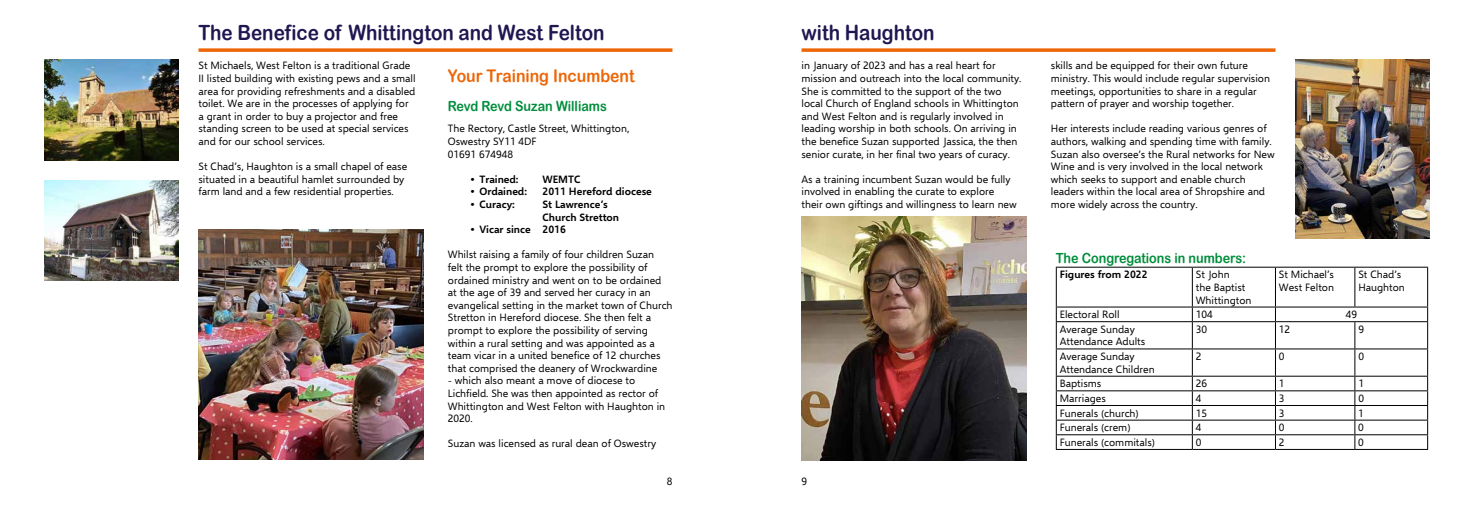
<style>
.page{position:relative;width:1474px;height:521px;background:#fff}
.page>*{position:absolute;margin:0;border:0;box-sizing:border-box;transform-origin:0 0}
.t1{font:21px "Arial Rounded MT Bold";color:#211651;scale:.9 1}
.t2{font:17.5px "Arial Rounded MT Bold";color:#ec6608;scale:.9 1}
.t3{font:14px "Arial Rounded MT Bold";color:#008d3c;scale:.9 1}
.t4{font:10.5px/12.6px "Selawik";color:#000}
.t5{font:600 10.5px/12.6px "Selawik";color:#000}
.s1{font-family:"Arial";font-weight:700}
</style>
<div class="page">
<svg style="left:198px;top:48px;width:474px;height:4px;background:#ee7826"></svg>
<svg style="left:801px;top:48px;width:474px;height:4px;background:#ee7826"></svg>
<hr style="left:1055px;top:267px;width:137px;height:1px;background:#000">
<hr style="left:1055px;top:268px;width:1px;height:39px;background:#000">
<hr style="left:1192px;top:267px;width:83px;height:1px;background:#000">
<hr style="left:1191px;top:268px;width:1px;height:39px;background:#000">
<hr style="left:1275px;top:267px;width:79px;height:1px;background:#000">
<hr style="left:1274px;top:268px;width:1px;height:39px;background:#000">
<hr style="left:1354px;top:267px;width:73px;height:1px;background:#000">
<hr style="left:1354px;top:268px;width:1px;height:39px;background:#000">
<hr style="left:1427px;top:268px;width:1px;height:39px;background:#000">
<hr style="left:1055px;top:307px;width:137px;height:1px;background:#000">
<hr style="left:1192px;top:307px;width:83px;height:1px;background:#000">
<hr style="left:1275px;top:307px;width:79px;height:1px;background:#000">
<hr style="left:1354px;top:307px;width:73px;height:1px;background:#000">
<hr style="left:1055px;top:321px;width:137px;height:1px;background:#000">
<hr style="left:1192px;top:321px;width:83px;height:1px;background:#000">
<hr style="left:1275px;top:321px;width:79px;height:1px;background:#000">
<hr style="left:1354px;top:321px;width:73px;height:1px;background:#000">
<hr style="left:1055px;top:348px;width:137px;height:1px;background:#000">
<hr style="left:1192px;top:348px;width:83px;height:1px;background:#000">
<hr style="left:1275px;top:348px;width:79px;height:1px;background:#000">
<hr style="left:1354px;top:348px;width:73px;height:1px;background:#000">
<hr style="left:1055px;top:376px;width:137px;height:1px;background:#000">
<hr style="left:1192px;top:376px;width:83px;height:1px;background:#000">
<hr style="left:1275px;top:376px;width:79px;height:1px;background:#000">
<hr style="left:1354px;top:376px;width:73px;height:1px;background:#000">
<hr style="left:1055px;top:390px;width:137px;height:1px;background:#000">
<hr style="left:1192px;top:390px;width:83px;height:1px;background:#000">
<hr style="left:1275px;top:390px;width:79px;height:1px;background:#000">
<hr style="left:1354px;top:390px;width:73px;height:1px;background:#000">
<hr style="left:1055px;top:405px;width:137px;height:1px;background:#000">
<hr style="left:1192px;top:405px;width:83px;height:1px;background:#000">
<hr style="left:1275px;top:405px;width:79px;height:1px;background:#000">
<hr style="left:1354px;top:405px;width:73px;height:1px;background:#000">
<hr style="left:1055px;top:420px;width:137px;height:1px;background:#000">
<hr style="left:1192px;top:420px;width:83px;height:1px;background:#000">
<hr style="left:1275px;top:420px;width:79px;height:1px;background:#000">
<hr style="left:1354px;top:420px;width:73px;height:1px;background:#000">
<hr style="left:1055px;top:434px;width:137px;height:1px;background:#000">
<svg style="left:1055px;top:307px;width:1px;height:142px"></svg>
<hr style="left:1192px;top:434px;width:83px;height:1px;background:#000">
<svg style="left:1191px;top:307px;width:1px;height:142px"></svg>
<hr style="left:1275px;top:434px;width:79px;height:1px;background:#000">
<svg style="left:1274px;top:307px;width:1px;height:142px"></svg>
<hr style="left:1354px;top:434px;width:73px;height:1px;background:#000">
<svg style="left:1354px;top:322px;width:1px;height:127px"></svg>
<svg style="left:1427px;top:307px;width:1px;height:142px"></svg>
<hr style="left:1055px;top:449px;width:137px;height:1px;background:#000">
<hr style="left:1192px;top:449px;width:83px;height:1px;background:#000">
<hr style="left:1275px;top:449px;width:79px;height:1px;background:#000">
<hr style="left:1354px;top:449px;width:73px;height:1px;background:#000">
<img style="left:801px;top:216px;width:225px;height:245px">
<img style="left:198px;top:229px;width:225px;height:231px">
<img style="left:1295px;top:60px;width:134px;height:178px">
<img style="left:45px;top:180px;width:134px;height:101px">
<img style="left:45px;top:60px;width:134px;height:101px">
<h1 class="t1" style="left:198px;top:20px;width:452px">The Benefice of Whittington and West Felton</h1>
<h1 class="t1" style="left:801px;top:20px;width:149px">with Haughton</h1>
<p class="t4" style="left:198px;top:60px;width:219px">St Michaels, West Felton is a traditional Grade II listed building with existing pews and a small area for providing refreshments and a disabled toilet. We are in the processes of applying for a grant in order to buy a projector and free standing screen to be used at special services and for our school services.</p>
<p class="t4" style="left:198px;top:160px;width:210px">St Chad’s, Haughton is a small chapel of ease situated in a beautiful hamlet surrounded by farm land and a few residential properties.</p>
<h2 class="t2" style="left:448px;top:65px;width:209px">Your Training Incumbent</h2>
<h3 class="t3" style="left:448px;top:98px;width:178px">Revd Revd Suzan Williams</h3>
<p class="t4" style="left:448px;top:123px;width:183px">The Rectory, Castle Street, Whittington,<br>Oswestry SY11 4DF<br>01691 674948</p>
<p class="t5" style="left:470px;top:173px;width:49px"><span class="s1">•</span> Trained:</p>
<p class="t5" style="left:542px;top:173px;width:40px">WEMTC</p>
<p class="t5" style="left:470px;top:186px;width:58px"><span class="s1">•</span> Ordained:</p>
<p class="t5" style="left:542px;top:186px;width:111px">2011 Hereford diocese</p>
<p class="t5" style="left:470px;top:198px;width:46px"><span class="s1">•</span> Curacy:</p>
<p class="t5" style="left:542px;top:198px;width:78px">St Lawrence’s<br>Church Stretton</p>
<p class="t5" style="left:470px;top:223px;width:97px"><span class="s1">•</span> Vicar since 2016</p>
<p class="t4" style="left:448px;top:249px;width:226px">Whilst raising a family of four children Suzan<br>felt the prompt to explore the possibility of ordained ministry and went on to be ordained at the age of 39 and served her curacy in an evangelical setting in the market town of Church Stretton in Hereford diocese. She then felt a prompt to explore the possibility of serving within a rural setting and was appointed as a team vicar in a united benefice of 12 churches that comprised the deanery of Wrockwardine</p>
<p class="t4" style="left:448px;top:375px;width:219px">- which also meant a move of diocese to Lichfield. She was then appointed as rector of Whittington and West Felton with Haughton in 2020.</p>
<p class="t4" style="left:448px;top:438px;width:210px">Suzan was licensed as rural dean of Oswestry</p>
<p class="t4" style="left:801px;top:60px;width:221px">in January of 2023 and has a real heart for mission and outreach into the local community.<br>She is committed to the support of the two local Church of England schools in Whittington and West Felton and is regularly involved in leading worship in both schools. On arriving in the benefice Suzan supported Jassica, the then senior curate, in her final two years of curacy.</p>
<p class="t4" style="left:801px;top:173px;width:217px">As a training incumbent Suzan would be fully involved in enabling the curate to explore their own giftings and willingness to learn new</p>
<p class="t4" style="left:667px;top:475px;width:7px">8</p>
<p class="t4" style="left:801px;top:475px;width:7px">9</p>
<p class="t4" style="left:1050px;top:60px;width:221px">skills and be equipped for their own future ministry. This would include regular supervision meetings, opportunities to share in a regular pattern of prayer and worship together.</p>
<p class="t4" style="left:1050px;top:123px;width:225px">Her interests include reading various genres of authors, walking and spending time with family.<br>Suzan also oversee’s the Rural networks for New Wine and is very involved in the local network which seeks to support and enable church leaders within the local area of Shropshire and more widely across the country.</p>
<h3 class="t3" style="left:1055px;top:250px;width:213px">The Congregations in numbers:</h3>
<p class="t5" style="left:1059px;top:269px;width:89px">Figures from 2022</p>
<p class="t4" style="left:1195px;top:268px;width:57px">St John<br>the Baptist<br>Whittington</p>
<p class="t4" style="left:1278px;top:268px;width:57px">St Michael’s<br>West Felton</p>
<p class="t4" style="left:1358px;top:268px;width:48px">St Chad’s<br>Haughton</p>
<p class="t4" style="left:1059px;top:308px;width:61px">Electoral Roll</p>
<p class="t4" style="left:1195px;top:308px;width:18px">104</p>
<p class="t4" style="left:1345px;top:308px;width:13px">49</p>
<p class="t4" style="left:1059px;top:323px;width:87px">Average Sunday<br>Attendance Adults</p>
<p class="t4" style="left:1195px;top:323px;width:13px">30</p>
<p class="t4" style="left:1278px;top:323px;width:13px">12</p>
<p class="t4" style="left:1358px;top:323px;width:7px">9</p>
<p class="t4" style="left:1059px;top:350px;width:96px">Average Sunday<br>Attendance Children</p>
<p class="t4" style="left:1195px;top:350px;width:7px">2</p>
<p class="t4" style="left:1278px;top:350px;width:7px">0</p>
<p class="t4" style="left:1358px;top:350px;width:7px">0</p>
<p class="t4" style="left:1059px;top:377px;width:43px">Baptisms</p>
<p class="t4" style="left:1195px;top:377px;width:13px">26</p>
<p class="t4" style="left:1278px;top:377px;width:7px">1</p>
<p class="t4" style="left:1358px;top:377px;width:7px">1</p>
<p class="t4" style="left:1059px;top:392px;width:48px">Marriages</p>
<p class="t4" style="left:1195px;top:392px;width:7px">4</p>
<p class="t4" style="left:1278px;top:392px;width:7px">3</p>
<p class="t4" style="left:1358px;top:392px;width:7px">0</p>
<p class="t4" style="left:1059px;top:407px;width:80px">Funerals (church)</p>
<p class="t4" style="left:1195px;top:407px;width:13px">15</p>
<p class="t4" style="left:1278px;top:407px;width:7px">3</p>
<p class="t4" style="left:1358px;top:407px;width:7px">1</p>
<p class="t4" style="left:1059px;top:421px;width:72px">Funerals (crem)</p>
<p class="t4" style="left:1195px;top:421px;width:7px">4</p>
<p class="t4" style="left:1278px;top:421px;width:7px">0</p>
<p class="t4" style="left:1358px;top:421px;width:7px">0</p>
<p class="t4" style="left:1059px;top:436px;width:97px">Funerals (commitals)</p>
<p class="t4" style="left:1195px;top:436px;width:7px">0</p>
<p class="t4" style="left:1278px;top:436px;width:7px">2</p>
<p class="t4" style="left:1358px;top:436px;width:7px">0</p>
</div>
